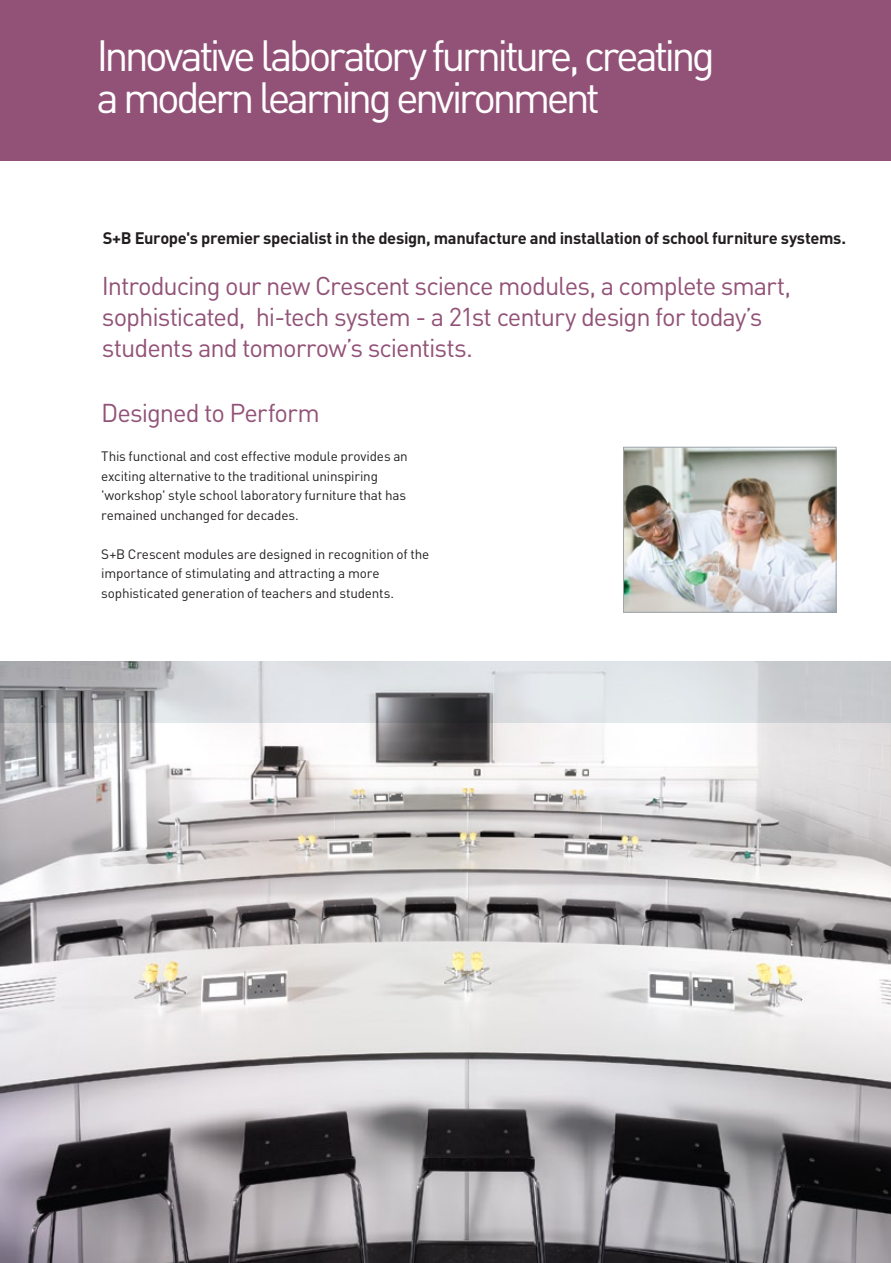
<style>
.page{position:relative;width:891px;height:1263px;background:#fff}
.page>*{position:absolute;margin:0;border:0;box-sizing:border-box;transform-origin:0 0}
.t1{font:43.2px/42px "DIN";letter-spacing:-.085em;color:#fff}
.t2{font:25.5px/30.6px "DIN";letter-spacing:-.04em;color:#925277}
.t3{font:700 16.5px "DIN";letter-spacing:-.02em;color:#231f20}
.t4{font:13.5px/19.5px "DIN";letter-spacing:-.015em;color:#231f20}
</style>
<div class="page">
<img style="left:0;top:723px;width:891px;height:540px">
<div style="left:0;top:0;width:891px;height:160px;background:#925277"></div>
<img style="left:625px;top:449px;width:209px;height:161px">
<div style="left:623px;top:447px;width:213px;height:165px;border:1px solid #9da5ab"></div>
<svg style="left:0;top:661px;width:891px;height:62px;background:#c6c9cc"></svg>
<p class="t1" style="left:96px;top:34px;width:620px">Innovative laboratory furniture, creating a modern learning environment</p>
<p class="t3" style="left:103px;top:227px;width:745px">S+B Europe's premier specialist in the design, manufacture and installation of school furniture systems.</p>
<p class="t2" style="left:102px;top:270px;width:691px">Introducing our new Crescent science modules, a complete smart, sophisticated, hi-tech system - a 21st century design for today’s students and tomorrow’s scientists.</p>
<p class="t2" style="left:101px;top:397px;width:220px">Designed to Perform</p>
<p class="t4" style="left:101px;top:447px;width:308px">This functional and cost effective module provides an exciting alternative to the traditional uninspiring 'workshop' style school laboratory furniture that has remained unchanged for decades.</p>
<p class="t4" style="left:101px;top:544px;width:329px">S+B Crescent modules are designed in recognition of the importance of stimulating and attracting a more sophisticated generation of teachers and students.</p>
</div>
